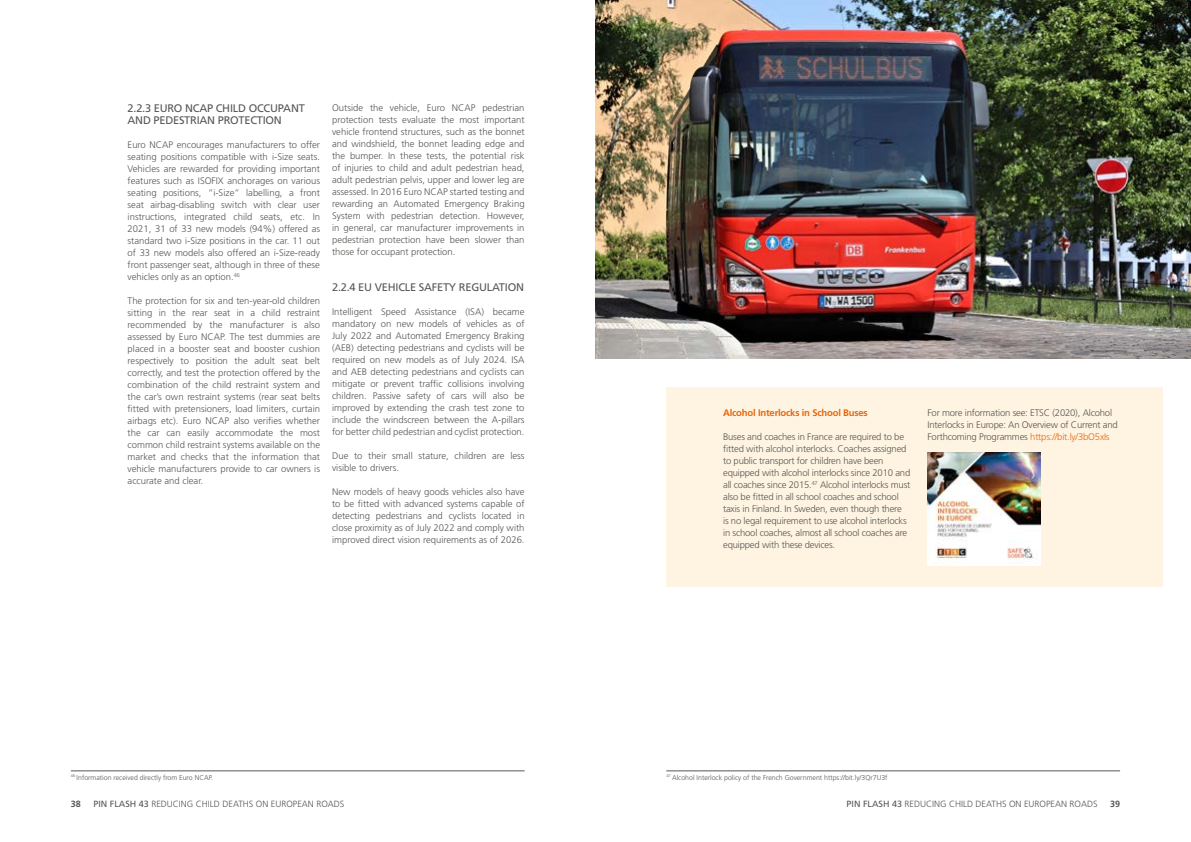
<style>
.page{position:relative;width:1191px;height:842px;background:#fff}
.page>*{position:absolute;margin:0;border:0;box-sizing:border-box;transform-origin:0 0}
.t1{font:11px/12px "Frutiger LT Std";letter-spacing:-.02em;color:#575756}
.t2{font:300 9.5px/12px "Frutiger LT Std";letter-spacing:-.02em;color:#575756;text-align:justify}
.t3{font:300 9.5px/12px "Frutiger LT Std";color:#575756}
.t4{font:700 9.5px "Frutiger LT Std";letter-spacing:-.02em;color:#e7660b}
.t5{font:300 9px "Frutiger LT Std";color:#575756}
.t6{font:700 9px "Frutiger LT Std";color:#575756}
.t7{font:300 7px "Frutiger LT Std";color:#575756}
.s1{color:#e7660b}
.s2{font-weight:400}
</style>
<div class="page">
<div style="left:666px;top:387px;width:496px;height:199px;background:#fff4e1"></div>
<img style="left:927px;top:453px;width:113px;height:113px">
<hr style="left:71px;top:771px;width:453px;height:1px;background:#575756">
<hr style="left:666px;top:771px;width:454px;height:1px;background:#575756">
<img style="left:595px;top:0;width:596px;height:359px">
<p class="t1" style="left:128px;top:102px;width:179px">2.2.3 EURO NCAP CHILD OCCUPANT<br>AND PEDESTRIAN PROTECTION</p>
<p class="t2" style="left:128px;top:139px;width:194px">Euro NCAP encourages manufacturers to offer seating positions compatible with i-Size seats.<br>Vehicles are rewarded for providing important features such as ISOFIX anchorages on various seating positions, “i-Size” labelling, a front seat airbag-disabling switch with clear user instructions, integrated child seats, etc. In 2021, 31 of 33 new models (94%) offered as standard two i-Size positions in the car. 11 out of 33 new models also offered an i-Size-ready front passenger seat, although in three of these vehicles only as an option.<sup>46</sup></p>
<p class="t2" style="left:128px;top:295px;width:194px">The protection for six and ten-year-old children sitting in the rear seat in a child restraint recommended by the manufacturer is also assessed by Euro NCAP. The test dummies are placed in a booster seat and booster cushion respectively to position the adult seat belt correctly, and test the protection offered by the combination of the child restraint system and the car’s own restraint systems (rear seat belts fitted with pretensioners, load limiters, curtain airbags etc). Euro NCAP also verifies whether the car can easily accommodate the most common child restraint systems available on the market and checks that the information that vehicle manufacturers provide to car owners is accurate and clear.</p>
<p class="t2" style="left:332px;top:101px;width:194px">Outside the vehicle, Euro NCAP pedestrian protection tests evaluate the most important vehicle frontend structures, such as the bonnet and windshield, the bonnet leading edge and the bumper. In these tests, the potential risk of injuries to child and adult pedestrian head, adult pedestrian pelvis, upper and lower leg are assessed. In 2016 Euro NCAP started testing and rewarding an Automated Emergency Braking System with pedestrian detection. However, in general, car manufacturer improvements in pedestrian protection have been slower than those for occupant protection.</p>
<p class="t1" style="left:332px;top:281px;width:193px">2.2.4 EU VEHICLE SAFETY REGULATION</p>
<p class="t2" style="left:332px;top:305px;width:194px">Intelligent Speed Assistance (ISA) became mandatory on new models of vehicles as of July 2022 and Automated Emergency Braking (AEB) detecting pedestrians and cyclists will be required on new models as of July 2024. ISA and AEB detecting pedestrians and cyclists can mitigate or prevent traffic collisions involving children. Passive safety of cars will also be improved by extending the crash test zone to include the windscreen between the A-pillars for better child pedestrian and cyclist protection.</p>
<p class="t3" style="left:332px;top:449px;width:194px">Due to their small stature, children are less visible to drivers.</p>
<p class="t2" style="left:332px;top:485px;width:194px">New models of heavy goods vehicles also have to be fitted with advanced systems capable of detecting pedestrians and cyclists located in close proximity as of July 2022 and comply with improved direct vision requirements as of 2026.</p>
<p class="t4" style="left:723px;top:407px;width:146px">Alcohol Interlocks in School Buses</p>
<p class="t2" style="left:723px;top:431px;width:189px;text-align:left">Buses and coaches in France are required to be fitted with alcohol interlocks. Coaches assigned to public transport for children have been equipped with alcohol interlocks since 2010 and all coaches since 2015.<sup>47</sup> Alcohol interlocks must also be fitted in all school coaches and school taxis in Finland. In Sweden, even though there<br>is no legal requirement to use alcohol interlocks in school coaches, almost all school coaches are equipped with these devices.</p>
<p class="t2" style="left:927px;top:407px;width:192px;text-align:left">For more information see: ETSC (2020), Alcohol<br>Interlocks in Europe: An Overview of Current and<br>Forthcoming Programmes <span class="s1">https://bit.ly/3bO5xIs</span></p>
<p class="t7" style="left:71px;top:773px;width:144px"><sup>46</sup> Information received directly from Euro NCAP.</p>
<p class="t7" style="left:666px;top:773px;width:223px"><sup>47</sup> Alcohol Interlock policy of the French Government https://bit.ly/3Qr7U3f</p>
<p class="t6" style="left:71px;top:798px;width:12px">38</p>
<p class="t5" style="left:93px;top:798px;width:252px"><span class="s2">PIN FLASH 43</span> REDUCING CHILD DEATHS ON EUROPEAN ROADS</p>
<p class="t5" style="left:846px;top:798px;width:252px"><span class="s2">PIN FLASH 43</span> REDUCING CHILD DEATHS ON EUROPEAN ROADS</p>
<p class="t6" style="left:1110px;top:798px;width:12px">39</p>
</div>
